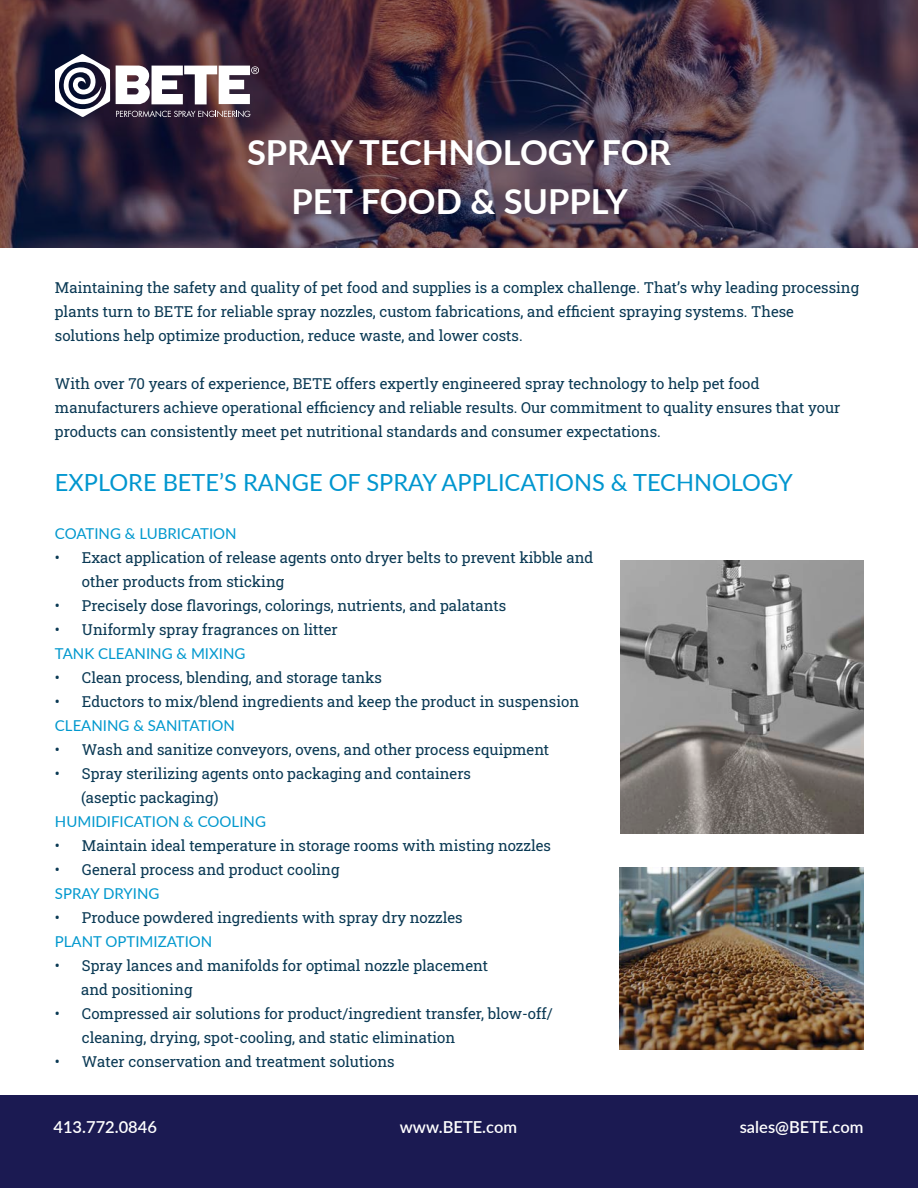
<style>
.page{position:relative;width:918px;height:1188px;background:#fff}
.page>*{position:absolute;margin:0;border:0;box-sizing:border-box;transform-origin:0 0}
.t1{font:700 34.5px "Lato";color:#fff}
.t2{font:23.55px "Lato";color:#0096cf}
.t3{font:600 16.5px "Lato";color:#fff}
.t4{font:15px/24px "Roboto Slab";color:#0a3954}
.t5{font:15px "Lato";color:#0098ce}
</style>
<div class="page">
<svg style="left:0;top:0;width:918px;height:248px;background:#4e3a4b"></svg>
<div style="left:0;top:1096px;width:918px;height:92px;background:#1b1a52"></div>
<svg style="left:116px;top:66px;width:143px;height:38px"></svg>
<svg style="left:116px;top:110px;width:134px;height:7px"></svg>
<svg style="left:55px;top:54px;width:55px;height:63px"></svg>
<img style="left:621px;top:560px;width:243px;height:273px">
<img style="left:620px;top:868px;width:243px;height:182px">
<p class="t1" style="left:247px;top:127px;width:425px">SPRAY TECHNOLOGY FOR</p>
<p class="t1" style="left:291px;top:176px;width:338px">PET FOOD &amp; SUPPLY</p>
<p class="t4" style="left:55px;top:275px;width:806px">Maintaining the safety and quality of pet food and supplies is a complex challenge. That’s why leading processing plants turn to BETE for reliable spray nozzles, custom fabrications, and efficient spraying systems. These solutions help optimize production, reduce waste, and lower costs.</p>
<p class="t4" style="left:55px;top:371px;width:787px">With over 70 years of experience, BETE offers expertly engineered spray technology to help pet food manufacturers achieve operational efficiency and reliable results. Our commitment to quality ensures that your products can consistently meet pet nutritional standards and consumer expectations.</p>
<p class="t2" style="left:55px;top:465px;width:739px">EXPLORE BETE’S RANGE OF SPRAY APPLICATIONS &amp; TECHNOLOGY</p>
<p class="t5" style="left:55px;top:522px;width:183px">COATING &amp; LUBRICATION</p>
<p class="t4" style="left:82px;top:545px;width:513px;text-indent:-27px">• Exact application of release agents onto dryer belts to prevent kibble and other products from sticking</p>
<p class="t4" style="left:55px;top:593px;width:453px">• Precisely dose flavorings, colorings, nutrients, and palatants</p>
<p class="t4" style="left:55px;top:617px;width:284px">• Uniformly spray fragrances on litter</p>
<p class="t5" style="left:55px;top:642px;width:192px">TANK CLEANING &amp; MIXING</p>
<p class="t4" style="left:55px;top:665px;width:329px">• Clean process, blending, and storage tanks</p>
<p class="t4" style="left:55px;top:689px;width:526px">• Eductors to mix/blend ingredients and keep the product in suspension</p>
<p class="t5" style="left:55px;top:714px;width:182px">CLEANING &amp; SANITATION</p>
<p class="t4" style="left:55px;top:737px;width:496px">• Wash and sanitize conveyors, ovens, and other process equipment</p>
<p class="t4" style="left:55px;top:761px;width:418px">• Spray sterilizing agents onto packaging and containers</p>
<p class="t4" style="left:81px;top:785px;width:139px">(aseptic packaging)</p>
<p class="t5" style="left:55px;top:810px;width:212px">HUMIDIFICATION &amp; COOLING</p>
<p class="t4" style="left:55px;top:833px;width:498px">• Maintain ideal temperature in storage rooms with misting nozzles</p>
<p class="t4" style="left:55px;top:857px;width:286px">• General process and product cooling</p>
<p class="t5" style="left:55px;top:882px;width:106px">SPRAY DRYING</p>
<p class="t4" style="left:55px;top:905px;width:409px">• Produce powdered ingredients with spray dry nozzles</p>
<p class="t5" style="left:55px;top:930px;width:159px">PLANT OPTIMIZATION</p>
<p class="t4" style="left:55px;top:953px;width:435px">• Spray lances and manifolds for optimal nozzle placement</p>
<p class="t4" style="left:81px;top:977px;width:113px">and positioning</p>
<p class="t4" style="left:82px;top:1001px;width:472px;text-indent:-27px">• Compressed air solutions for product/ingredient transfer, blow-off/ cleaning, drying, spot-cooling, and static elimination</p>
<p class="t4" style="left:55px;top:1049px;width:341px">• Water conservation and treatment solutions</p>
<p class="t3" style="left:54px;top:1115px;width:105px">413.772.0846</p>
<p class="t3" style="left:400px;top:1115px;width:119px">www.BETE.com</p>
<p class="t3" style="left:740px;top:1115px;width:125px">sales@BETE.com</p>
</div>
